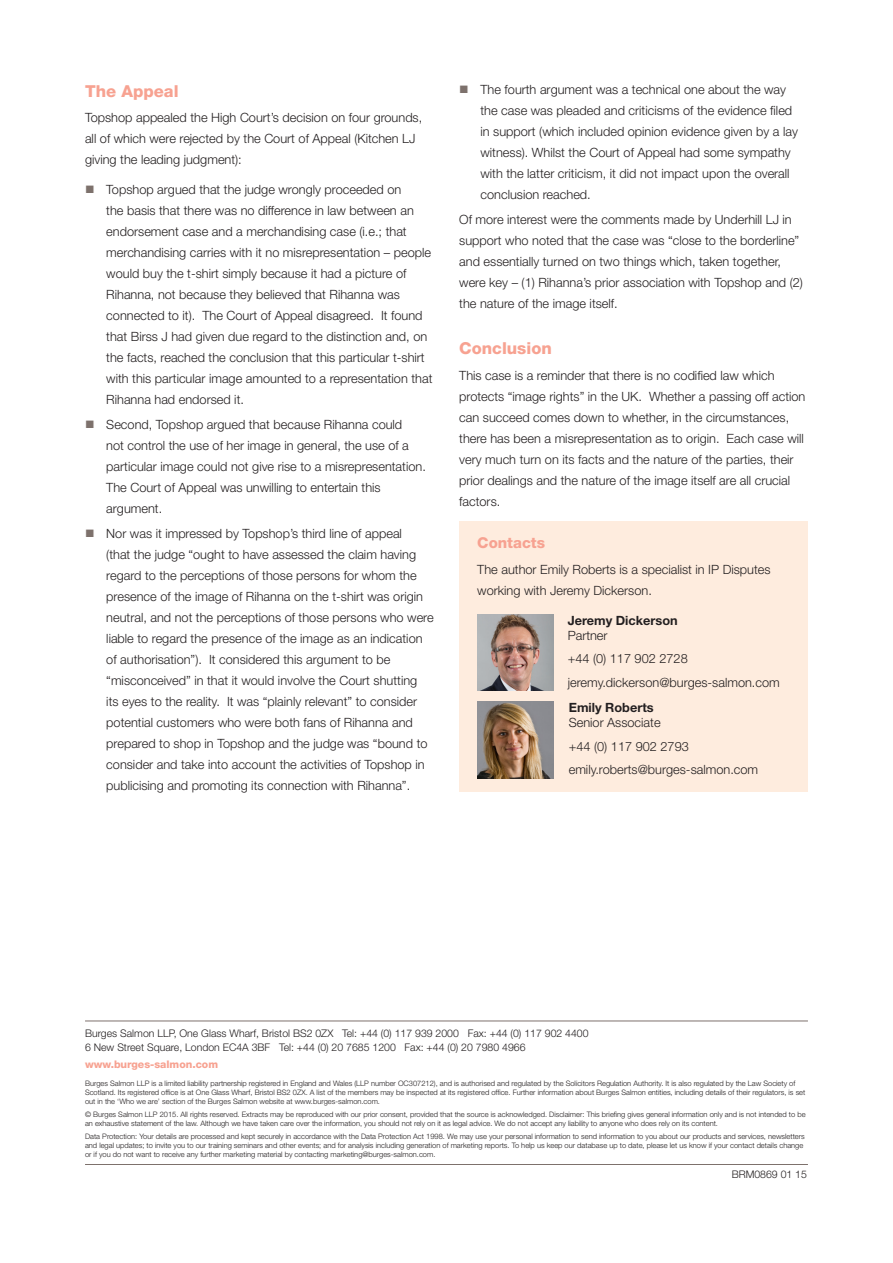
<style>
.page{position:relative;width:893px;height:1263px;background:#fff}
.page>*{position:absolute;margin:0;border:0;box-sizing:border-box;transform-origin:0 0}
.title_-_pink{font:800 16.5px "Helvetica Neue LT Std";color:#f7a291}
.subtitle_-_pink{font:800 15px "Helvetica Neue LT Std";color:#f7a291}
.bodytext{font:300 12.75px/21px "Helvetica Neue LT Std";color:#231f20}
.bodytext-2{font:700 12.75px/15px "Helvetica Neue LT Std";color:#231f20}
.t1{font:300 10.5px/13.5px "Helvetica Neue LT Std";color:#231f20}
.t2{font:800 10.5px "Helvetica Neue LT Std";color:#f7a291}
.disclaimer{font:300 7.5px/9px "Helvetica Neue LT Std";color:#231f20}
.s1{font-weight:300}
.s2{font-weight:700}
</style>
<div class="page">
<hr style="left:85px;top:1164px;width:723px;height:1px;background:#7d716c">
<hr style="left:85px;top:1020px;width:723px;height:1px;background:#7d716c">
<div style="left:459px;top:522px;width:349px;height:270px;background:#feecde"></div>
<img style="left:477px;top:614px;width:77px;height:77px">
<img style="left:477px;top:702px;width:77px;height:76px">
<p class="title_-_pink" style="left:85px;top:81px;width:95px">The Appeal</p>
<p class="bodytext" style="left:85px;top:107px;width:339px">Topshop appealed the High Court’s decision on four grounds, all of which were rejected by the Court of Appeal (Kitchen LJ giving the leading judgment):</p>
<p class="bodytext" style="left:106px;top:178px;width:328px">Topshop argued that the judge wrongly proceeded on<br>the basis that there was no difference in law between an endorsement case and a merchandising case (i.e.; that merchandising carries with it no misrepresentation – people would buy the t-shirt simply because it had a picture of Rihanna, not because they believed that Rihanna was connected to it). The Court of Appeal disagreed. It found that Birss J had given due regard to the distinction and, on the facts, reached the conclusion that this particular t-shirt with this particular image amounted to a representation that Rihanna had endorsed it.</p>
<p class="bodytext" style="left:106px;top:414px;width:321px">Second, Topshop argued that because Rihanna could<br>not control the use of her image in general, the use of a particular image could not give rise to a misrepresentation.<br>The Court of Appeal was unwilling to entertain this argument.</p>
<p class="bodytext" style="left:106px;top:523px;width:329px">Nor was it impressed by Topshop’s third line of appeal<br>(that the judge “ought to have assessed the claim having regard to the perceptions of those persons for whom the presence of the image of Rihanna on the t-shirt was origin neutral, and not the perceptions of those persons who were liable to regard the presence of the image as an indication of authorisation”). It considered this argument to be “misconceived” in that it would involve the Court shutting<br>its eyes to the reality. It was “plainly relevant” to consider potential customers who were both fans of Rihanna and prepared to shop in Topshop and the judge was “bound to consider and take into account the activities of Topshop in publicising and promoting its connection with Rihanna”.</p>
<p class="bodytext" style="left:480px;top:79px;width:319px">The fourth argument was a technical one about the way the case was pleaded and criticisms of the evidence filed in support (which included opinion evidence given by a lay witness). Whilst the Court of Appeal had some sympathy with the latter criticism, it did not impact upon the overall conclusion reached.</p>
<p class="bodytext" style="left:459px;top:209px;width:345px">Of more interest were the comments made by Underhill LJ in support who noted that the case was “close to the borderline” and essentially turned on two things which, taken together, were key – (1) Rihanna’s prior association with Topshop and (2) the nature of the image itself.</p>
<p class="title_-_pink" style="left:459px;top:339px;width:94px">Conclusion</p>
<p class="bodytext" style="left:459px;top:364px;width:348px">This case is a reminder that there is no codified law which protects “image rights” in the UK. Whether a passing off action can succeed comes down to whether, in the circumstances, there has been a misrepresentation as to origin. Each case will very much turn on its facts and the nature of the parties, their prior dealings and the nature of the image itself are all crucial factors.</p>
<p class="subtitle_-_pink" style="left:477px;top:534px;width:69px">Contacts</p>
<p class="bodytext" style="left:477px;top:558px;width:295px">The author Emily Roberts is a specialist in IP Disputes working with Jeremy Dickerson.</p>
<p class="bodytext-2" style="left:568px;top:612px;width:112px">Jeremy Dickerson<br><span class="s1">Partner</span></p>
<p class="bodytext" style="left:568px;top:648px;width:122px">+44 (0) 117 902 2728</p>
<p class="bodytext" style="left:568px;top:672px;width:214px">jeremy.dickerson@burges-salmon.com</p>
<p class="bodytext" style="left:569px;top:700px;width:93px;line-height:15px"><span class="s2">Emily Roberts<br></span>Senior Associate</p>
<p class="bodytext" style="left:569px;top:736px;width:122px">+44 (0) 117 902 2793</p>
<p class="bodytext" style="left:569px;top:759px;width:191px">emily.roberts@burges-salmon.com</p>
<p class="t1" style="left:85px;top:1026px;width:505px">Burges Salmon LLP, One Glass Wharf, Bristol BS2 0ZX Tel: +44 (0) 117 939 2000 Fax: +44 (0) 117 902 4400<br>6 New Street Square, London EC4A 3BF Tel: +44 (0) 20 7685 1200 Fax: +44 (0) 20 7980 4966</p>
<p class="t2" style="left:85px;top:1058px;width:135px">www.burges-salmon.com</p>
<p class="disclaimer" style="left:85px;top:1078px;width:722px">Burges Salmon LLP is a limited liability partnership registered in England and Wales (LLP number OC307212), and is authorised and regulated by the Solicitors Regulation Authority. It is also regulated by the Law Society of<br>Scotland. Its registered office is at One Glass Wharf, Bristol BS2 0ZX. A list of the members may be inspected at its registered office. Further information about Burges Salmon entities, including details of their regulators, is set out in the ‘Who we are’ section of the Burges Salmon website at www.burges-salmon.com.</p>
<p class="disclaimer" style="left:85px;top:1110px;width:722px">© Burges Salmon LLP 2015. All rights reserved. Extracts may be reproduced with our prior consent, provided that the source is acknowledged. Disclaimer: This briefing gives general information only and is not intended to be an exhaustive statement of the law. Although we have taken care over the information, you should not rely on it as legal advice. We do not accept any liability to anyone who does rely on its content.</p>
<p class="disclaimer" style="left:85px;top:1132px;width:721px">Data Protection: Your details are processed and kept securely in accordance with the Data Protection Act 1998. We may use your personal information to send information to you about our products and services, newsletters and legal updates; to invite you to our training seminars and other events; and for analysis including generation of marketing reports. To help us keep our database up to date, please let us know if your contact details change or if you do not want to receive any further marketing material by contacting marketing@burges-salmon.com.</p>
<p class="t1" style="left:732px;top:1167px;width:77px">BRM0869 01 15</p>
</div>
